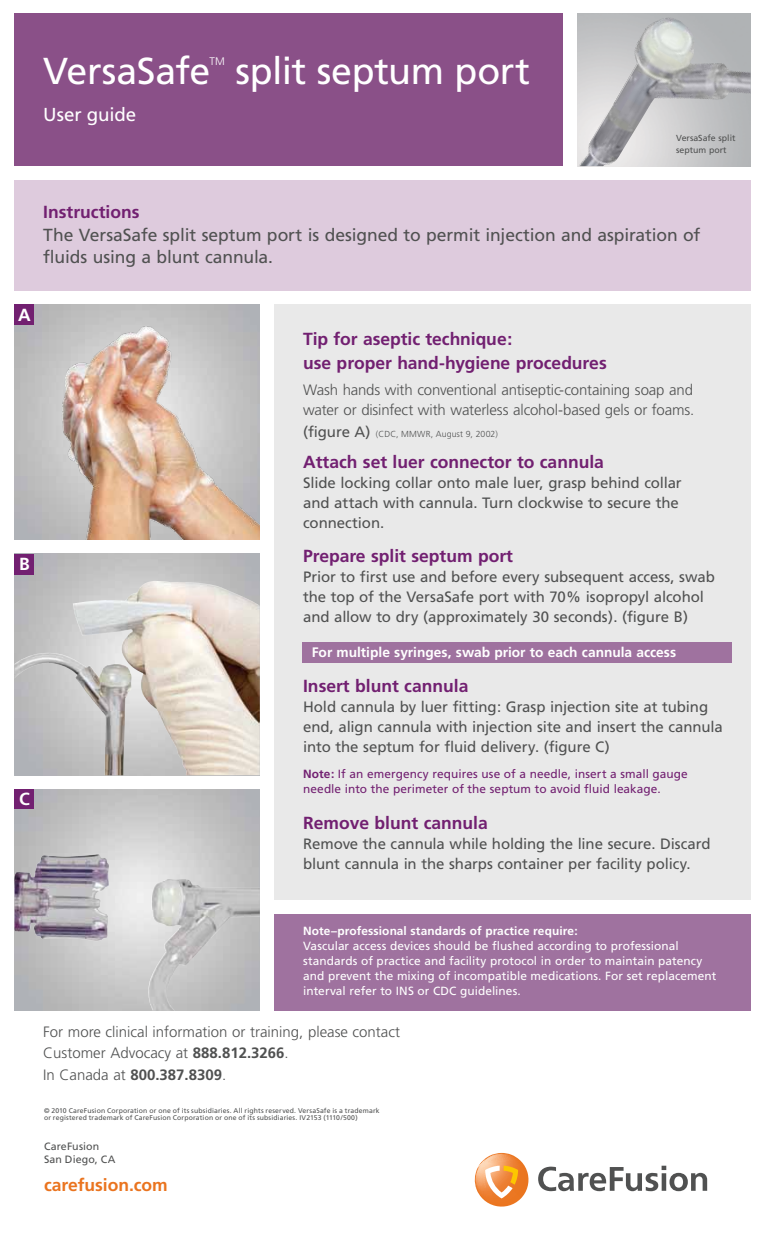
<style>
.page{position:relative;width:765px;height:1260px;background:#fff}
.page>*{position:absolute;margin:0;border:0;box-sizing:border-box;transform-origin:0 0}
.t1{font:37.5px "Frutiger";letter-spacing:-.01em;color:#fff}
.t2{font:18.75px "Frutiger";letter-spacing:-.005em;color:#fff}
.t3{font:700 17.5px/23.8px "Frutiger";color:#722071}
.t4{font:17.5px/22.5px "Frutiger";letter-spacing:-.005em;color:#505151}
.t5{font:700 17.5px "Frutiger";letter-spacing:-.005em;color:#ea741f}
.t6{font:700 17.5px "Frutiger";color:#fff}
.t7{font:15px/20px "Frutiger";letter-spacing:-.005em;color:#505151}
.t8{font:300 15px/21.2px "Frutiger";letter-spacing:-.005em;color:#505151}
.t9{font:700 13.75px "Frutiger";color:#fff}
.t10{font:11.88px/15px "Frutiger";letter-spacing:.005em;color:#fff}
.t11{font:11.88px/15px "Frutiger";letter-spacing:.005em;color:#722071}
.t12{font:700 11.88px "Frutiger";letter-spacing:.01em;color:#fff}
.t13{font:300 10.88px "Frutiger";color:#fff}
.t14{font:10.62px/12.5px "Frutiger";letter-spacing:.01em;color:#505151}
.t15{font:300 8.75px "Frutiger";letter-spacing:.01em;color:#505151}
.t16{font:8.75px/12.5px "Frutiger";color:#505151}
.t17{font:6.88px/7.5px "Frutiger";letter-spacing:.02em;color:#505151}
.s1{font-weight:400;font-size:15px}
.s2{font-weight:700}
</style>
<div class="page">
<div style="left:14px;top:180px;width:737px;height:111px;background:#decbdd"></div>
<img style="left:14px;top:305px;width:246px;height:235px">
<img style="left:578px;top:17px;width:173px;height:149px">
<div style="left:14px;top:14px;width:549px;height:152px;background:#8a5088"></div>
<div style="left:274px;top:305px;width:477px;height:595px;background:#e9e9e9"></div>
<img style="left:14px;top:581px;width:246px;height:194px">
<div style="left:14px;top:554px;width:20px;height:21px;background:#722071"></div>
<div style="left:14px;top:305px;width:20px;height:20px;background:#722071"></div>
<img style="left:14px;top:854px;width:246px;height:157px">
<div style="left:14px;top:789px;width:20px;height:20px;background:#722071"></div>
<div style="left:302px;top:642px;width:429px;height:20px;background:#9f729f"></div>
<div style="left:274px;top:914px;width:477px;height:97px;background:#9f729f"></div>
<svg style="left:538px;top:1166px;width:169px;height:25px"></svg>
<svg style="left:475px;top:1153px;width:54px;height:54px"></svg>
<h1 class="t1" style="left:43px;top:48px;width:169px">VersaSafe</h1>
<p class="t13" style="left:210px;top:55px;width:17px">TM</p>
<h1 class="t1" style="left:235px;top:48px;width:296px">split septum port</h1>
<p class="t2" style="left:43px;top:103px;width:95px">User guide</p>
<p class="t16" style="left:676px;top:131px;width:61px">VersaSafe split septum port</p>
<p class="t3" style="left:43px;top:200px;width:98px">Instructions</p>
<p class="t4" style="left:43px;top:224px;width:659px">The VersaSafe split septum port is designed to permit injection and aspiration of fluids using a blunt cannula.</p>
<p class="t6" style="left:18px;top:304px;width:14px">A</p>
<p class="t6" style="left:19px;top:553px;width:12px">B</p>
<p class="t6" style="left:19px;top:789px;width:12px">C</p>
<p class="t3" style="left:303px;top:327px;width:305px">Tip for aseptic technique:<br>use proper hand-hygiene procedures</p>
<p class="t8" style="left:303px;top:380px;width:393px;line-height:20px">Wash hands with conventional antiseptic-containing soap and water or disinfect with waterless alcohol-based gels or foams.</p>
<p class="t15" style="left:303px;top:429px;width:196px"><span class="s1">(figure A)</span> (CDC, MMWR, August 9, 2002)</p>
<p class="t3" style="left:303px;top:450px;width:302px">Attach set luer connector to cannula</p>
<p class="t7" style="left:303px;top:473px;width:380px">Slide locking collar onto male luer, grasp behind collar and attach with cannula. Turn clockwise to secure the connection.</p>
<p class="t3" style="left:303px;top:544px;width:211px">Prepare split septum port</p>
<p class="t7" style="left:303px;top:566px;width:413px">Prior to first use and before every subsequent access, swab the top of the VersaSafe port with 70% isopropyl alcohol and allow to dry (approximately 30 seconds). (figure B)</p>
<p class="t9" style="left:312px;top:644px;width:366px">For multiple syringes, swab prior to each cannula access</p>
<p class="t3" style="left:303px;top:674px;width:167px">Insert blunt cannula</p>
<p class="t7" style="left:303px;top:696px;width:421px">Hold cannula by luer fitting: Grasp injection site at tubing end, align cannula with injection site and insert the cannula into the septum for fluid delivery. (figure C)</p>
<p class="t11" style="left:303px;top:766px;width:386px"><span class="s2">Note:</span> If an emergency requires use of a needle, insert a small gauge needle into the perimeter of the septum to avoid fluid leakage.</p>
<p class="t3" style="left:303px;top:811px;width:186px">Remove blunt cannula</p>
<p class="t7" style="left:303px;top:834px;width:409px">Remove the cannula while holding the line secure. Discard blunt cannula in the sharps container per facility policy.</p>
<p class="t12" style="left:303px;top:924px;width:276px">Note–professional standards of practice require:</p>
<p class="t10" style="left:303px;top:939px;width:415px">Vascular access devices should be flushed according to professional standards of practice and facility protocol in order to maintain patency and prevent the mixing of incompatible medications. For set replacement interval refer to INS or CDC guidelines.</p>
<p class="t8" style="left:43px;top:1022px;width:358px">For more clinical information or training, please contact<br>Customer Advocacy at <span class="s2">888.812.3266</span>.<br>In Canada at <span class="s2">800.387.8309</span>.</p>
<p class="t17" style="left:44px;top:1107px;width:337px">© 2010 CareFusion Corporation or one of its subsidiaries. All rights reserved. VersaSafe is a trademark or registered trademark of CareFusion Corporation or one of its subsidiaries. IV2153 (1110/500)</p>
<p class="t14" style="left:44px;top:1140px;width:73px">CareFusion<br>San Diego, CA</p>
<p class="t5" style="left:44px;top:1175px;width:125px">carefusion.com</p>
</div>
